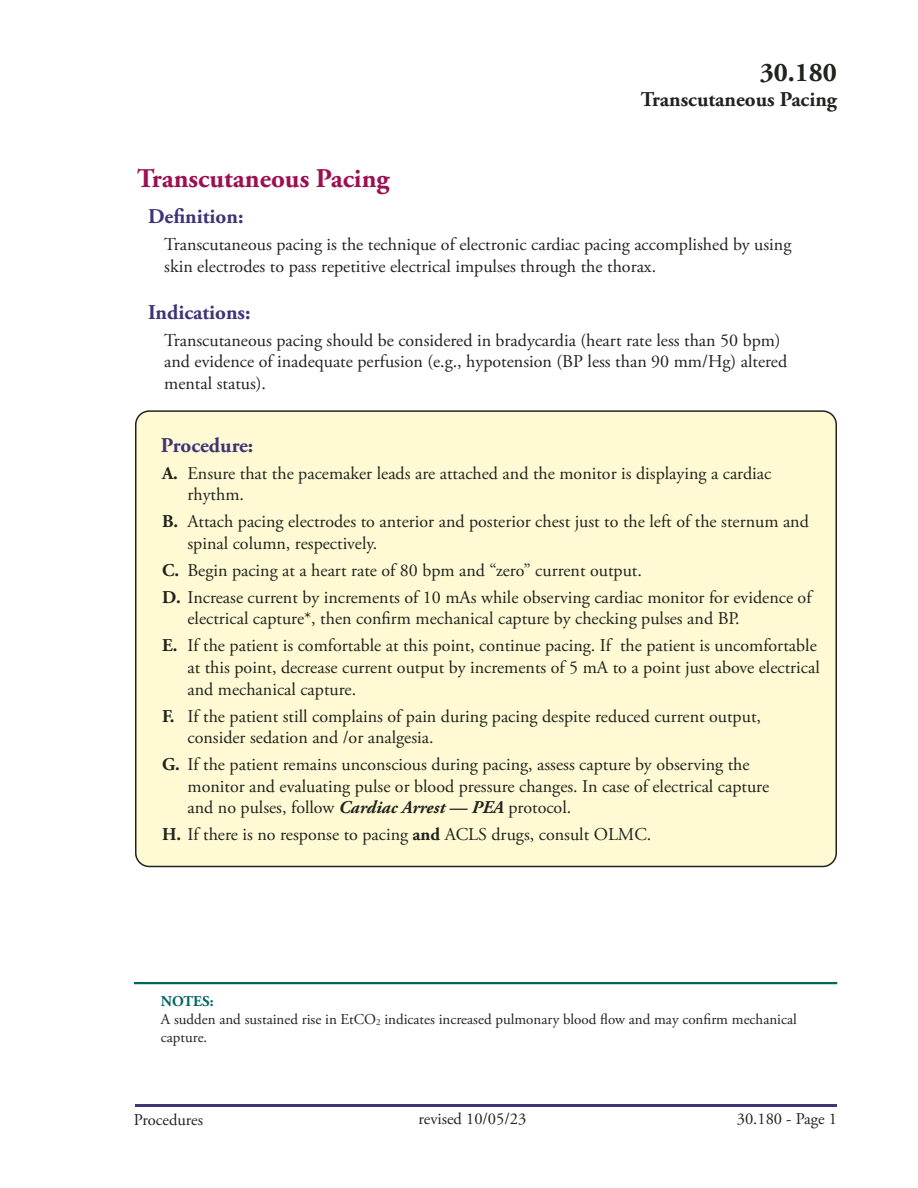
<style>
.page{position:relative;width:918px;height:1188px;background:#fff}
.page>*{position:absolute;margin:0;border:0;box-sizing:border-box;transform-origin:0 0}
.t1{font:700 27px "Adobe Garamond Pro";color:#9c1051}
.t2{font:700 27px "Adobe Garamond Pro";color:#20231e}
.t3{font:700 21px "Adobe Garamond Pro";color:#3e3477}
.t4{font:700 21px "Adobe Garamond Pro";color:#20231e}
.t5{font:18px/21.6px "Adobe Garamond Pro";color:#20231e}
.t6{font:16.5px "Adobe Garamond Pro";color:#20231e}
.t7{font:15px/18px "Adobe Garamond Pro";color:#20231e}
.s1{font-weight:700}
.s2{font-weight:700;font-style:italic}
.s3{font-weight:700;color:#006561}
</style>
<div class="page">
<hr style="left:135px;top:1104px;width:702px;height:3px;background:#3e3477">
<div style="left:136px;top:411px;width:700px;height:455px;background:#fffad4;border-radius:14px"></div>
<div style="left:135px;top:410px;width:702px;height:457px;border:2px solid #20231e;border-radius:14px"></div>
<hr style="left:134px;top:982px;width:703px;height:2px;background:#006561">
<h1 class="t2" style="left:760px;top:57px;width:79px">30.180</h1>
<p class="t4" style="left:641px;top:87px;width:198px">Transcutaneous Pacing</p>
<h1 class="t1" style="left:137px;top:163px;width:254px">Transcutaneous Pacing</h1>
<p class="t3" style="left:148px;top:205px;width:97px">Definition:</p>
<p class="t5" style="left:164px;top:235px;width:629px">Transcutaneous pacing is the technique of electronic cardiac pacing accomplished by using skin electrodes to pass repetitive electrical impulses through the thorax.</p>
<p class="t3" style="left:148px;top:300px;width:104px">Indications:</p>
<p class="t5" style="left:164px;top:330px;width:625px">Transcutaneous pacing should be considered in bradycardia (heart rate less than 50 bpm) and evidence of inadequate perfusion (e.g., hypotension (BP less than 90 mm/Hg) altered mental status).</p>
<p class="t3" style="left:161px;top:433px;width:94px">Procedure:</p>
<p class="t5" style="left:188px;top:463px;width:585px;text-indent:-26px"><span class="s1">A.</span> Ensure that the pacemaker leads are attached and the monitor is displaying a cardiac rhythm.</p>
<p class="t5" style="left:188px;top:511px;width:623px;text-indent:-26px"><span class="s1">B.</span> Attach pacing electrodes to anterior and posterior chest just to the left of the sternum and spinal column, respectively.</p>
<p class="t5" style="left:162px;top:557px;width:651px;line-height:27px"><span class="s1">C.</span> Begin pacing at a heart rate of 80 bpm and “zero” current output.<br><span class="s1">D.</span> Increase current by increments of 10 mAs while observing cardiac monitor for evidence of</p>
<p class="t5" style="left:162px;top:606px;width:656px;line-height:27px;text-indent:26px">electrical capture*, then confirm mechanical capture by checking pulses and BP.<br><span class="s1">E.</span> If the patient is comfortable at this point, continue pacing. If the patient is uncomfortable</p>
<p class="t5" style="left:188px;top:657px;width:634px">at this point, decrease current output by increments of 5 mA to a point just above electrical and mechanical capture.</p>
<p class="t5" style="left:188px;top:706px;width:575px;text-indent:-26px"><span class="s1">F.</span> If the patient still complains of pain during pacing despite reduced current output, consider sedation and /or analgesia.</p>
<p class="t5" style="left:188px;top:754px;width:583px;text-indent:-26px"><span class="s1">G.</span> If the patient remains unconscious during pacing, assess capture by observing the monitor and evaluating pulse or blood pressure changes. In case of electrical capture and no pulses, follow <span class="s2">Cardiac Arrest — PEA</span> protocol.</p>
<p class="t5" style="left:162px;top:824px;width:491px"><span class="s1">H.</span> If there is no response to pacing <span class="s1">and</span> ACLS drugs, consult OLMC.</p>
<p class="t7" style="left:161px;top:993px;width:637px"><span class="s3">NOTES:<br></span>A sudden and sustained rise in EtCO<sub>2</sub> indicates increased pulmonary blood flow and may confirm mechanical capture.</p>
<p class="t6" style="left:134px;top:1110px;width:71px">Procedures</p>
<p class="t6" style="left:418px;top:1109px;width:109px">revised 10/05/23</p>
<p class="t6" style="left:737px;top:1109px;width:102px">30.180 - Page 1</p>
</div>
